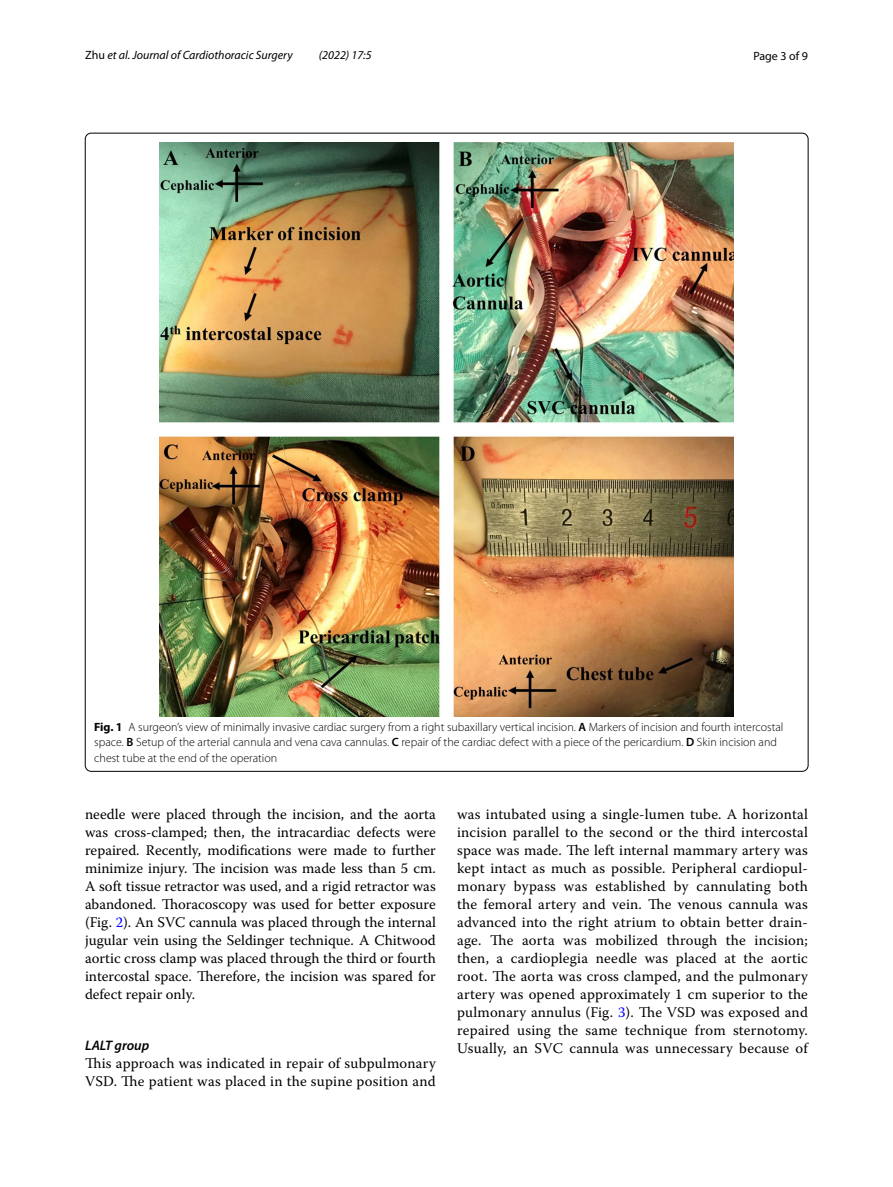
<style>
.page{position:relative;width:893px;height:1187px;background:#fff}
.page>*{position:absolute;margin:0;border:0;box-sizing:border-box;transform-origin:0 0}
.t1{font:14.7px/18px "Warnock Pro";letter-spacing:.015em;color:#000;text-align:justify}
.t2{font:italic 600 13.8px "Myriad Pro";color:#000}
.t3{font:300 12px/15px "Myriad Pro";color:#000}
.t4{font:italic 12px "Myriad Pro";color:#000}
.t5{font:12px "Myriad Pro";color:#000}
.s1{font-style:normal}
.s2{font-weight:700}
.s3{font-weight:600}
.s4{color:#00f}
</style>
<div class="page">
<img style="left:160px;top:142px;width:574px;height:574px">
<p class="t4" style="left:85px;top:48px;width:209px"><span class="s1">Zhu</span> et al. Journal of Cardiothoracic Surgery</p>
<p class="t4" style="left:319px;top:48px;width:54px">(2022) 17:5</p>
<p class="t5" style="left:753px;top:48px;width:56px">Page 3 of 9</p>
<p class="t3" style="left:94px;top:720px;width:691px"><span class="s2">Fig. 1</span> A surgeon’s view of minimally invasive cardiac surgery from a right subaxillary vertical incision. <span class="s3">A</span> Markers of incision and fourth intercostal space. <span class="s3">B</span> Setup of the arterial cannula and vena cava cannulas. <span class="s3">C</span> repair of the cardiac defect with a piece of the pericardium. <span class="s3">D</span> Skin incision and chest tube at the end of the operation</p>
<p class="t1" style="left:85px;top:805px;width:352px">needle were placed through the incision, and the aorta was cross-clamped; then, the intracardiac defects were repaired. Recently, modifications were made to further minimize injury. The incision was made less than 5 cm.<br>A soft tissue retractor was used, and a rigid retractor was abandoned. Thoracoscopy was used for better exposure (Fig. <span class="s4">2</span>). An SVC cannula was placed through the internal jugular vein using the Seldinger technique. A Chitwood aortic cross clamp was placed through the third or fourth intercostal space. Therefore, the incision was spared for defect repair only.</p>
<p class="t2" style="left:85px;top:1036px;width:66px">LALT group</p>
<p class="t1" style="left:85px;top:1053px;width:352px">This approach was indicated in repair of subpulmonary<br>VSD. The patient was placed in the supine position and</p>
<p class="t1" style="left:457px;top:805px;width:352px">was intubated using a single-lumen tube. A horizontal incision parallel to the second or the third intercostal space was made. The left internal mammary artery was kept intact as much as possible. Peripheral cardiopul&shy;monary bypass was established by cannulating both the femoral artery and vein. The venous cannula was advanced into the right atrium to obtain better drain&shy;age. The aorta was mobilized through the incision; then, a cardioplegia needle was placed at the aortic root. The aorta was cross clamped, and the pulmonary artery was opened approximately 1 cm superior to the pulmonary annulus (Fig. <span class="s4">3</span>). The VSD was exposed and repaired using the same technique from sternotomy.<br>Usually, an SVC cannula was unnecessary because of</p>
</div>
